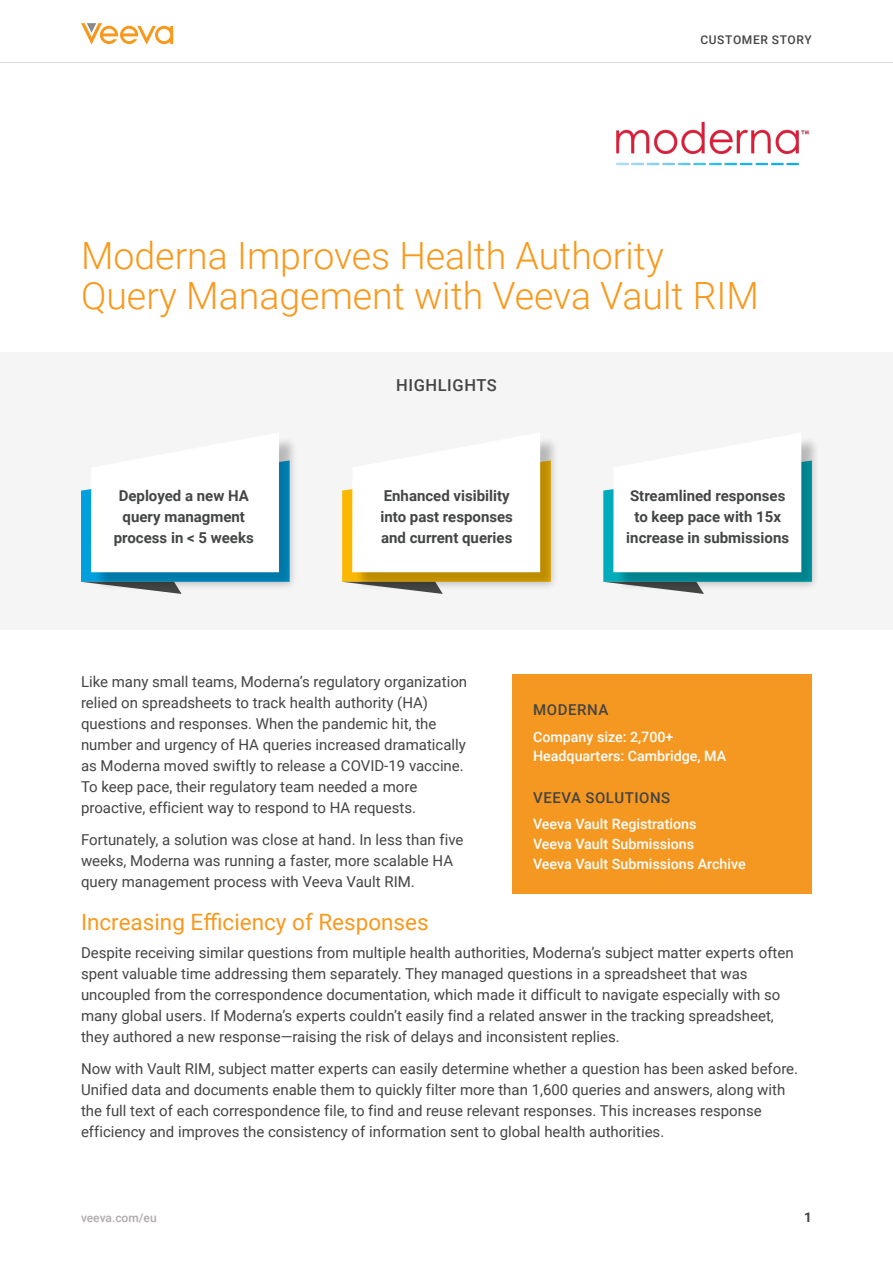
<style>
.page{position:relative;width:893px;height:1263px;background:#fff}
.page>*{position:absolute;margin:0;border:0;box-sizing:border-box;transform-origin:0 0}
.t1{font:300 37.5px/40.5px "Roboto";color:#f8991d}
.t2{font:22.5px "Roboto";color:#f8991d}
.t3{font:500 16.5px "Roboto";letter-spacing:.035em;color:#444}
.t4{font:15px/21px "Roboto";color:#444}
.t5{font:700 15px/21px "Roboto";color:#444545;text-align:center}
.t6{font:500 15px "Roboto";letter-spacing:.035em;color:#444}
.t7{font:500 14.25px/20px "Roboto";color:#fff}
.t8{font:700 13.5px "Roboto";color:#444}
.t9{font:500 12px "Roboto";letter-spacing:.055em;color:#444}
.t10{font:500 12px "Roboto";color:#afaaad}
</style>
<div class="page">
<svg style="left:81px;top:23px;width:92px;height:22px"></svg>
<hr style="left:0;top:62px;width:893px;height:1px;background:#d9d9d9">
<div style="left:513px;top:674px;width:299px;height:220px;background:#f59822"></div>
<img style="left:616px;top:121px;width:193px;height:45px">
<div style="left:0;top:352px;width:893px;height:277px;background:#f5f5f5"></div>
<div style="left:93px;top:435px;width:205px;height:156px;background:#000;opacity:.25"></div>
<svg style="left:81px;top:435px;width:209px;height:159px"></svg>
<div style="left:615px;top:435px;width:205px;height:156px;background:#000;opacity:.25"></div>
<svg style="left:603px;top:435px;width:209px;height:159px"></svg>
<div style="left:354px;top:435px;width:205px;height:156px;background:#000;opacity:.25"></div>
<svg style="left:342px;top:435px;width:209px;height:159px"></svg>
<p class="t9" style="left:700px;top:32px;width:113px">CUSTOMER STORY</p>
<h1 class="t1" style="left:81px;top:234px;width:679px">Moderna Improves Health Authority<br>Query Management with Veeva Vault RIM</h1>
<p class="t3" style="left:396px;top:374px;width:102px">HIGHLIGHTS</p>
<p class="t5" style="left:114px;top:485px;width:142px">Deployed a new HA query managment process in &lt; 5 weeks</p>
<p class="t5" style="left:380px;top:485px;width:134px;text-align:left">Enhanced visibility into past responses and current queries</p>
<p class="t5" style="left:626px;top:485px;width:164px">Streamlined responses to keep pace with 15x increase in submissions</p>
<p class="t4" style="left:81px;top:671px;width:388px">Like many small teams, Moderna’s regulatory organization relied on spreadsheets to track health authority (HA) questions and responses. When the pandemic hit, the number and urgency of HA queries increased dramatically as Moderna moved swiftly to release a COVID-19 vaccine.<br>To keep pace, their regulatory team needed a more proactive, efficient way to respond to HA requests.</p>
<p class="t4" style="left:81px;top:829px;width:384px">Fortunately, a solution was close at hand. In less than five weeks, Moderna was running a faster, more scalable HA query management process with Veeva Vault RIM.</p>
<h2 class="t2" style="left:81px;top:906px;width:349px">Increasing Efficiency of Responses</h2>
<p class="t4" style="left:81px;top:942px;width:714px">Despite receiving similar questions from multiple health authorities, Moderna’s subject matter experts often spent valuable time addressing them separately. They managed questions in a spreadsheet that was uncoupled from the correspondence documentation, which made it difficult to navigate especially with so many global users. If Moderna’s experts couldn’t easily find a related answer in the tracking spreadsheet, they authored a new response—raising the risk of delays and inconsistent replies.</p>
<p class="t4" style="left:81px;top:1057px;width:719px">Now with Vault RIM, subject matter experts can easily determine whether a question has been asked before.<br>Unified data and documents enable them to quickly filter more than 1,600 queries and answers, along with the full text of each correspondence file, to find and reuse relevant responses. This increases response efficiency and improves the consistency of information sent to global health authorities.</p>
<p class="t6" style="left:533px;top:699px;width:77px">MODERNA</p>
<p class="t7" style="left:533px;top:726px;width:195px">Company size: 2,700+<br>Headquarters: Cambridge, MA</p>
<p class="t6" style="left:533px;top:787px;width:138px">VEEVA SOLUTIONS</p>
<p class="t7" style="left:533px;top:814px;width:214px">Veeva Vault Registrations<br>Veeva Vault Submissions<br>Veeva Vault Submissions Archive</p>
<p class="t10" style="left:81px;top:1210px;width:77px">veeva.com/eu</p>
<p class="t8" style="left:804px;top:1208px;width:9px">1</p>
</div>
